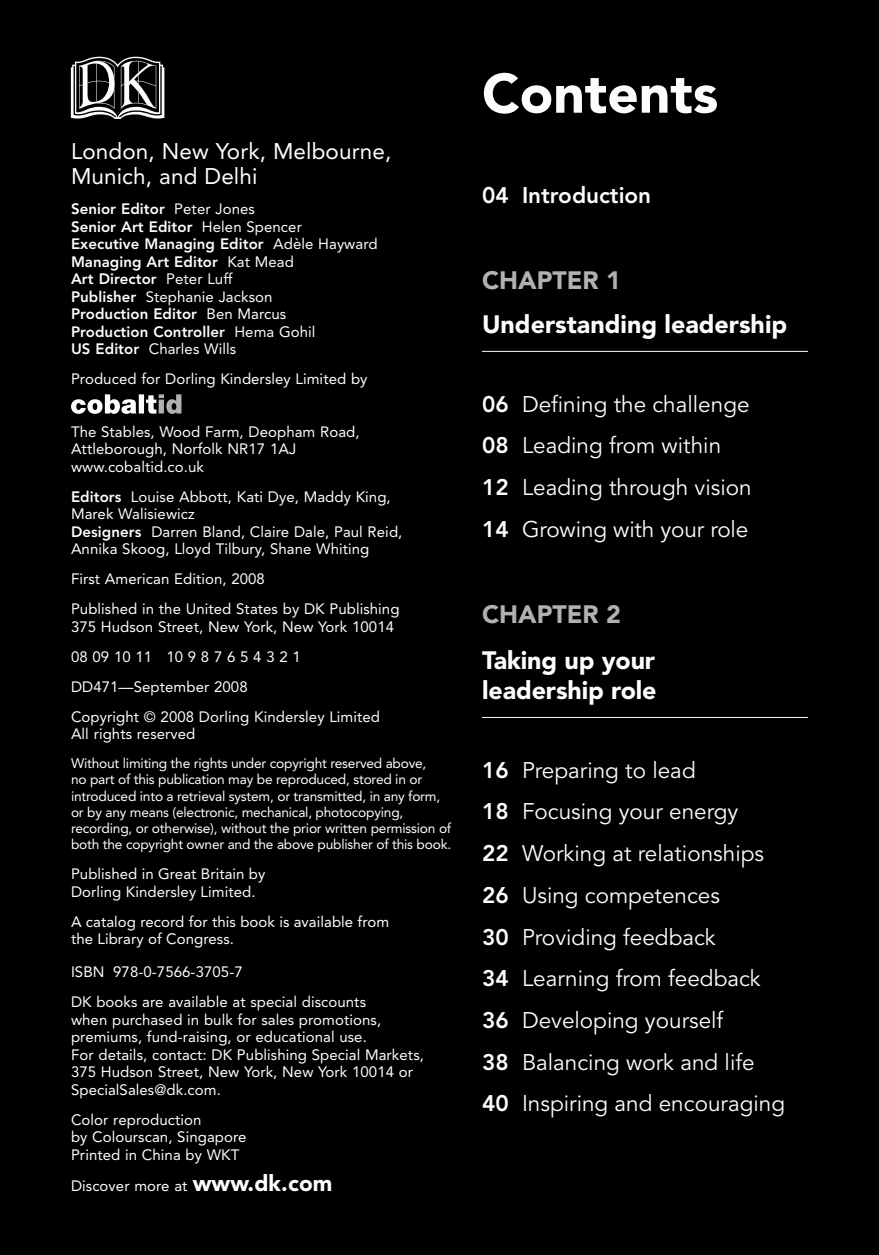
<style>
.page{position:relative;width:879px;height:1255px;background:#fff}
.page>*{position:absolute;margin:0;border:0;box-sizing:border-box;transform-origin:0 0}
.t1{font:900 55px "Avenir";color:#fdfdfd}
.t2{font:900 25px/30px "Avenir";letter-spacing:-.005em;color:#fdfdfd}
.t3{font:900 25px "Avenir";color:#b0b1b3}
.t4{font:22.5px/41.8px "Avenir";color:#fdfdfd}
.t5{font:22.5px/25px "Avenir";letter-spacing:.005em;color:#fdfdfd}
.t6{font:800 22.5px "Avenir";color:#fdfdfd}
.t7{font:15px/17.5px "Avenir";letter-spacing:.005em;color:#fdfdfd}
.t8{font:800 15px/17.5px "Avenir";letter-spacing:.005em;color:#fdfdfd}
.t9{font:13.75px/16.2px "Avenir";letter-spacing:-.015em;color:#fdfdfd}
.s1{font-weight:400}
.s2{font-weight:800}
.s3{font-weight:900;font-size:22.5px}
</style>
<div class="page">
<div style="left:0;top:0;width:879px;height:1254px;background:#000"></div>
<hr style="left:482px;top:351px;width:326px;height:1px;background:#fdfdfd">
<hr style="left:482px;top:717px;width:326px;height:1px;background:#fdfdfd">
<svg style="left:71px;top:394px;width:110px;height:20px"></svg>
<svg style="left:71px;top:57px;width:93px;height:62px"></svg>
<h3 class="t5" style="left:71px;top:139px;width:322px">London, New York, Melbourne,<br>Munich, and Delhi</h3>
<p class="t8" style="left:71px;top:200px;width:308px">Senior Editor <span class="s1">Peter Jones<br></span>Senior Art Editor <span class="s1">Helen Spencer<br></span>Executive Managing Editor <span class="s1">Adèle Hayward<br></span>Managing Art Editor <span class="s1">Kat Mead<br></span>Art Director <span class="s1">Peter Luff<br></span>Publisher <span class="s1">Stephanie Jackson<br></span>Production Editor <span class="s1">Ben Marcus<br></span>Production Controller <span class="s1">Hema Gohil<br></span>US Editor <span class="s1">Charles Wills</span></p>
<p class="t7" style="left:71px;top:370px;width:298px">Produced for Dorling Kindersley Limited by</p>
<p class="t7" style="left:71px;top:423px;width:290px">The Stables, Wood Farm, Deopham Road,<br>Attleborough, Norfolk NR17 1AJ www.cobaltid.co.uk</p>
<p class="t7" style="left:71px;top:488px;width:333px"><span class="s2">Editors</span> Louise Abbott, Kati Dye, Maddy King, Marek Walisiewicz<br><span class="s2">Designers</span> Darren Bland, Claire Dale, Paul Reid, Annika Skoog, Lloyd Tilbury, Shane Whiting</p>
<p class="t7" style="left:71px;top:564px;width:330px;line-height:30px">First American Edition, 2008<br>Published in the United States by DK Publishing</p>
<p class="t7" style="left:71px;top:611px;width:325px;line-height:30px">375 Hudson Street, New York, New York 10014<br>08 09 10 11 10 9 8 7 6 5 4 3 2 1<br>DD471—September 2008<br>Copyright © 2008 Dorling Kindersley Limited</p>
<p class="t7" style="left:71px;top:725px;width:126px">All rights reserved</p>
<p class="t9" style="left:71px;top:755px;width:382px">Without limiting the rights under copyright reserved above,<br>no part of this publication may be reproduced, stored in or introduced into a retrieval system, or transmitted, in any form, or by any means (electronic, mechanical, photocopying, recording, or otherwise), without the prior written permission of both the copyright owner and the above publisher of this book.</p>
<p class="t7" style="left:71px;top:865px;width:196px">Published in Great Britain by<br>Dorling Kindersley Limited.</p>
<p class="t7" style="left:71px;top:913px;width:320px">A catalog record for this book is available from the Library of Congress.</p>
<p class="t7" style="left:71px;top:956px;width:296px;line-height:30px">ISBN 978-0-7566-3705-7<br>DK books are available at special discounts</p>
<p class="t7" style="left:71px;top:1010px;width:354px">when purchased in bulk for sales promotions, premiums, fund-raising, or educational use.<br>For details, contact: DK Publishing Special Markets, 375 Hudson Street, New York, New York 10014 or SpecialSales@dk.com.</p>
<p class="t7" style="left:71px;top:1110px;width:177px">Color reproduction<br>by Colourscan, Singapore<br>Printed in China by WKT</p>
<p class="t7" style="left:71px;top:1176px;width:263px">Discover more at <span class="s3">www.dk.com</span></p>
<h1 class="t1" style="left:482px;top:60px;width:238px">Contents</h1>
<h3 class="t6" style="left:482px;top:182px;width:171px">04 Introduction</h3>
<h2 class="t3" style="left:482px;top:265px;width:140px">Chapter 1</h2>
<h2 class="t2" style="left:482px;top:309px;width:307px">Understanding leadership</h2>
<h3 class="t4" style="left:482px;top:384px;width:271px"><span class="s2">06</span> Defining the challenge<br><span class="s2">08</span> Leading from within<br><span class="s2">12</span> Leading through vision<br><span class="s2">14</span> Growing with your role</h3>
<h2 class="t3" style="left:482px;top:599px;width:140px">Chapter 2</h2>
<h2 class="t2" style="left:482px;top:645px;width:176px">Taking up your leadership role</h2>
<h3 class="t4" style="left:482px;top:749px;width:304px"><span class="s2">16</span> Preparing to lead<br><span class="s2">18</span> Focusing your energy<br><span class="s2">22</span> Working at relationships<br><span class="s2">26</span> Using competences<br><span class="s2">30</span> Providing feedback<br><span class="s2">34</span> Learning from feedback<br><span class="s2">36</span> Developing yourself<br><span class="s2">38</span> Balancing work and life<br><span class="s2">40</span> Inspiring and encouraging</h3>
</div>
